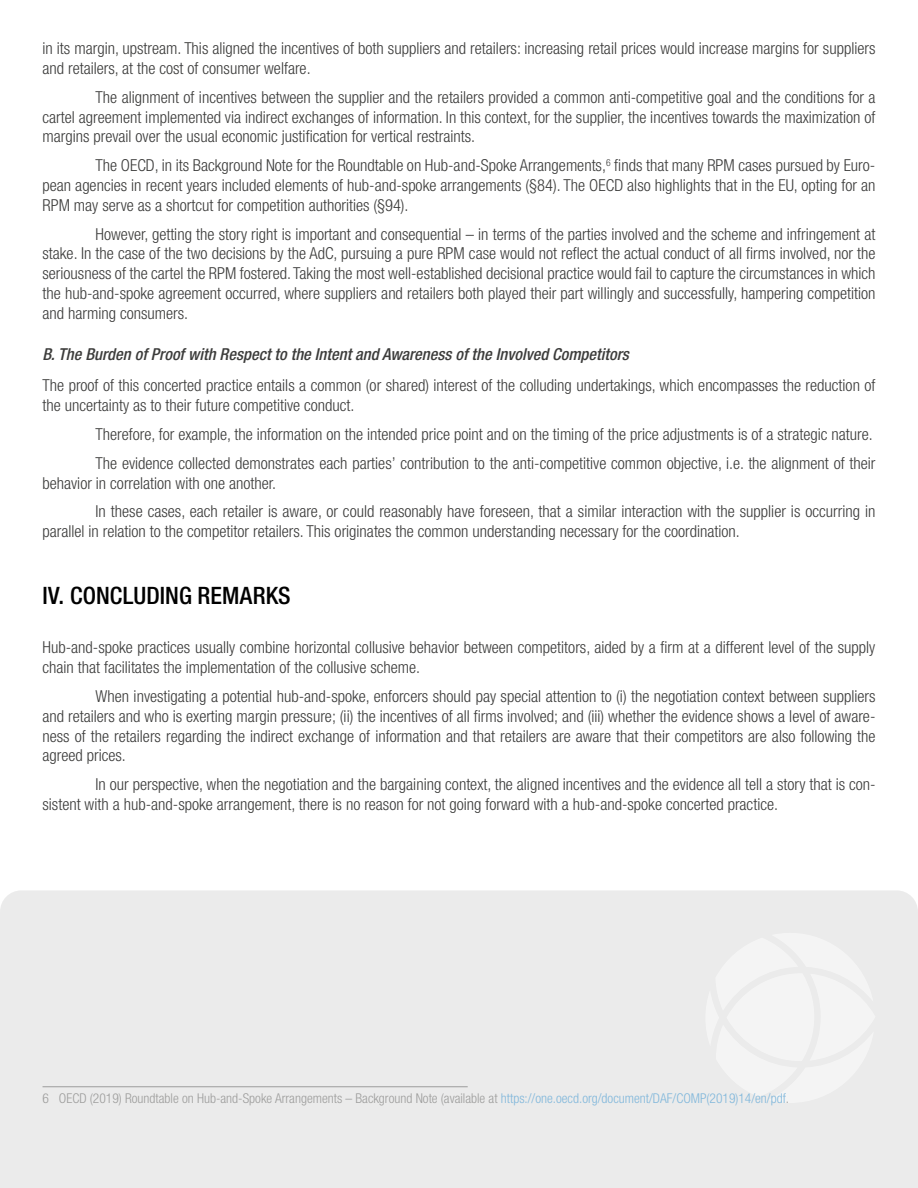
<style>
.page{position:relative;width:918px;height:1188px;background:#fff}
.page>*{position:absolute;margin:0;border:0;box-sizing:border-box;transform-origin:0 0}
.t1{font:500 condensed 24px "Helvetica Neue LT Std";letter-spacing:.005em;color:#000}
.t2{font:300 condensed 16.5px/19.8px "Helvetica Neue LT Std";color:#3c3c3b}
.t3{font:italic 500 condensed 16.5px "Helvetica Neue LT Std";color:#3c3c3b}
.t4{font:300 condensed 13.5px "Helvetica Neue LT Std";color:#9d9d9c}
.s1{color:#80b7db}
</style>
<div class="page">
<div style="left:0;top:890px;width:918px;height:298px;background:#ebebeb"></div>
<svg style="left:705px;top:933px;width:170px;height:170px"></svg>
<hr style="left:43px;top:1086px;width:425px;height:1px;background:#9d9d9c">
<p class="t2" style="left:43px;top:38px;width:834px">in its margin, upstream. This aligned the incentives of both suppliers and retailers: increasing retail prices would increase margins for suppliers and retailers, at the cost of consumer welfare.</p>
<p class="t2" style="left:43px;top:87px;width:835px;text-align:justify;text-indent:53px">The alignment of incentives between the supplier and the retailers provided a common anti-competitive goal and the conditions for a cartel agreement implemented via indirect exchanges of information. In this context, for the supplier, the incentives towards the maximization of margins prevail over the usual economic justification for vertical restraints.</p>
<p class="t2" style="left:43px;top:155px;width:834px;text-align:justify;text-indent:53px">The OECD, in its Background Note for the Roundtable on Hub-and-Spoke Arrangements,<sup>6</sup> finds that many RPM cases pursued by Euro&shy;pean agencies in recent years included elements of hub-and-spoke arrangements (§84). The OECD also highlights that in the EU, opting for an RPM may serve as a shortcut for competition authorities (§94).</p>
<p class="t2" style="left:43px;top:224px;width:835px;text-align:justify;text-indent:53px">However, getting the story right is important and consequential – in terms of the parties involved and the scheme and infringement at stake. In the case of the two decisions by the AdC, pursuing a pure RPM case would not reflect the actual conduct of all firms involved, nor the seriousness of the cartel the RPM fostered. Taking the most well-established decisional practice would fail to capture the circumstances in which the hub-and-spoke agreement occurred, where suppliers and retailers both played their part willingly and successfully, hampering competition and harming consumers.</p>
<p class="t3" style="left:43px;top:344px;width:588px">B. The Burden of Proof with Respect to the Intent and Awareness of the Involved Competitors</p>
<p class="t2" style="left:43px;top:376px;width:834px">The proof of this concerted practice entails a common (or shared) interest of the colluding undertakings, which encompasses the reduction of the uncertainty as to their future competitive conduct.</p>
<p class="t2" style="left:96px;top:420px;width:781px;line-height:28.8px">Therefore, for example, the information on the intended price point and on the timing of the price adjustments is of a strategic nature.<br>The evidence collected demonstrates each parties’ contribution to the anti-competitive common objective, i.e. the alignment of their</p>
<p class="t2" style="left:96px;top:468px;width:781px;line-height:28.8px;text-indent:-53px">behavior in correlation with one another.<br>In these cases, each retailer is aware, or could reasonably have foreseen, that a similar interaction with the supplier is occurring in</p>
<p class="t2" style="left:43px;top:521px;width:699px">parallel in relation to the competitor retailers. This originates the common understanding necessary for the coordination.</p>
<h1 class="t1" style="left:43px;top:581px;width:250px">IV. CONCLUDING REMARKS</h1>
<p class="t2" style="left:43px;top:638px;width:834px">Hub-and-spoke practices usually combine horizontal collusive behavior between competitors, aided by a firm at a different level of the supply chain that facilitates the implementation of the collusive scheme.</p>
<p class="t2" style="left:43px;top:686px;width:835px;text-align:justify;text-indent:53px">When investigating a potential hub-and-spoke, enforcers should pay special attention to (i) the negotiation context between suppliers and retailers and who is exerting margin pressure; (ii) the incentives of all firms involved; and (iii) whether the evidence shows a level of aware&shy;ness of the retailers regarding the indirect exchange of information and that retailers are aware that their competitors are also following the agreed prices.</p>
<p class="t2" style="left:43px;top:774px;width:835px;text-indent:53px">In our perspective, when the negotiation and the bargaining context, the aligned incentives and the evidence all tell a story that is con&shy;sistent with a hub-and-spoke arrangement, there is no reason for not going forward with a hub-and-spoke concerted practice.</p>
<p class="t4" style="left:43px;top:1090px;width:748px">6 OECD (2019) Roundtable on Hub-and-Spoke Arrangements – Background Note (available at <span class="s1">https://one.oecd.org/document/DAF/COMP(2019)14/en/pdf</span>.</p>
</div>
